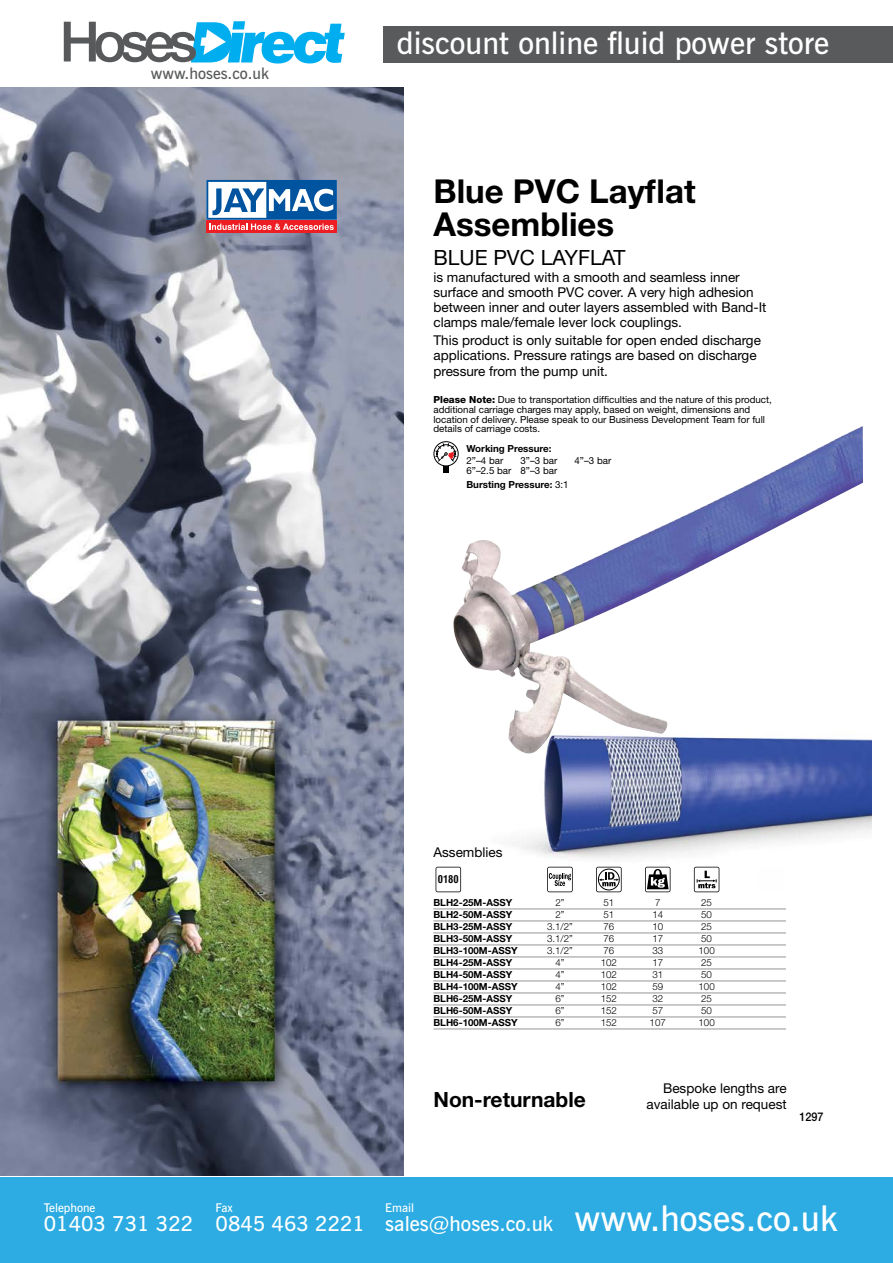
<style>
.page{position:relative;width:893px;height:1263px;background:#fff}
.page>*{position:absolute;margin:0;border:0;box-sizing:border-box;transform-origin:0 0}
.t1{font:700 33px/33px "Helvetica Neue";color:#000}
.t2{font:600 31.05px "News Gothic BT";color:#fff}
.t3{font:21px "Helvetica Neue";color:#000}
.t4{font:700 21px "Helvetica Neue";color:#000}
.t5{font:600 20.7px "News Gothic BT";color:#fff}
.t6{font:600 15.9px "News Gothic BT";color:#595a5b}
.t7{font:13.5px/15px "Helvetica Neue";color:#000}
.t8{font:600 12px "News Gothic BT";color:#fff}
.t9{font:500 12px "Helvetica Neue";color:#000;scale:.9 1}
.t10{font:700 condensed 10.5px "Swiss 721 BT";color:#000}
.t11{font:9.75px/9.8px "Helvetica Neue";color:#000}
.t12{font:700 9.75px "Helvetica Neue";color:#000}
.t13{font:300 9.75px "Helvetica Neue";color:#000}
.s1{font-weight:800}
.s2{font-weight:700}
.s3{font-size:35.25px}
</style>
<div class="page">
<div style="left:0;top:1178px;width:893px;height:85px;background:#2cace2"></div>
<hr style="left:0;top:26px;width:1px;height:37px;background:#595a5b">
<div style="left:384px;top:26px;width:509px;height:37px;background:#595a5b"></div>
<svg style="left:64px;top:21px;width:281px;height:43px"></svg>
<img style="left:513px;top:738px;width:359px;height:130px">
<img style="left:453px;top:447px;width:368px;height:308px">
<img style="left:0;top:87px;width:404px;height:1089px">
<hr style="left:433px;top:908px;width:353px;height:1px;background:#939598">
<hr style="left:433px;top:920px;width:353px;height:1px;background:#939598">
<hr style="left:433px;top:932px;width:353px;height:1px;background:#939598">
<hr style="left:433px;top:944px;width:353px;height:1px;background:#939598">
<hr style="left:433px;top:956px;width:353px;height:1px;background:#939598">
<hr style="left:433px;top:968px;width:353px;height:1px;background:#939598">
<hr style="left:433px;top:980px;width:353px;height:1px;background:#939598">
<hr style="left:433px;top:992px;width:353px;height:1px;background:#939598">
<hr style="left:433px;top:1004px;width:353px;height:1px;background:#939598">
<hr style="left:433px;top:1016px;width:353px;height:1px;background:#939598">
<hr style="left:433px;top:1028px;width:353px;height:1px;background:#939598">
<svg style="left:436px;top:867px;width:25px;height:25px"></svg>
<svg style="left:547px;top:867px;width:26px;height:25px"></svg>
<svg style="left:596px;top:867px;width:26px;height:25px"></svg>
<svg style="left:645px;top:867px;width:25px;height:25px"></svg>
<svg style="left:694px;top:867px;width:25px;height:25px"></svg>
<img style="left:758px;top:867px;width:26px;height:1px">
<div style="left:206px;top:220px;width:131px;height:13px;background:#ed1d24"></div>
<svg style="left:206px;top:180px;width:131px;height:50px"></svg>
<div style="left:443px;top:464px;width:6px;height:9px;background:#000"></div>
<div style="left:433px;top:441px;width:26px;height:25px;border:1px solid #000;border-radius:50%"></div>
<svg style="left:435px;top:443px;width:22px;height:19px"></svg>
<p class="t6" style="left:151px;top:64px;width:120px">www.hoses.co.uk</p>
<h2 class="t2" style="left:397px;top:24px;width:434px">discount online fluid power store</h2>
<h1 class="t1" style="left:433px;top:174px;width:264px">Blue PVC Layflat<br>Assemblies</h1>
<h3 class="t3" style="left:433px;top:245px;width:194px">BLUE PVC LAYFLAT</h3>
<p class="t7" style="left:433px;top:270px;width:335px">is manufactured with a smooth and seamless inner surface and smooth PVC cover. A very high adhesion between inner and outer layers assembled with Band-It clamps male/female lever lock couplings.</p>
<p class="t7" style="left:433px;top:332px;width:329px">This product is only suitable for open ended discharge applications. Pressure ratings are based on discharge</p>
<p class="t7" style="left:433px;top:364px;width:176px">pressure from the pump unit.</p>
<p class="t11" style="left:433px;top:395px;width:340px"><span class="s1">Please Note:</span> Due to transportation difficulties and the nature of this product, additional carriage charges may apply, based on weight, dimensions and location of delivery. Please speak to our Business Development Team for full details of carriage costs.</p>
<p class="t12" style="left:466px;top:442px;width:87px">Working Pressure:</p>
<p class="t11" style="left:466px;top:455px;width:38px">2”–4 bar</p>
<p class="t11" style="left:520px;top:455px;width:38px">3”–3 bar</p>
<p class="t11" style="left:574px;top:455px;width:38px">4”–3 bar</p>
<p class="t11" style="left:466px;top:463px;width:104px;line-height:14px">6”–2.5 bar 8”–3 bar<br><span class="s2">Bursting Pressure:</span> 3:1</p>
<p class="t7" style="left:433px;top:844px;width:71px">Assemblies</p>
<p class="t10" style="left:438px;top:873px;width:23px">0180</p>
<p class="t12" style="left:433px;top:897px;width:80px">BLH2-25M-ASSY</p>
<p class="t13" style="left:555px;top:897px;width:11px">2”</p>
<p class="t13" style="left:603px;top:897px;width:12px">51</p>
<p class="t13" style="left:655px;top:897px;width:7px">7</p>
<p class="t13" style="left:701px;top:897px;width:12px">25</p>
<p class="t12" style="left:433px;top:909px;width:80px">BLH2-50M-ASSY</p>
<p class="t13" style="left:555px;top:909px;width:11px">2”</p>
<p class="t13" style="left:603px;top:909px;width:12px">51</p>
<p class="t13" style="left:652px;top:909px;width:12px">14</p>
<p class="t13" style="left:701px;top:909px;width:12px">50</p>
<p class="t12" style="left:433px;top:921px;width:80px">BLH3-25M-ASSY</p>
<p class="t13" style="left:547px;top:921px;width:27px">3.1/2”</p>
<p class="t13" style="left:603px;top:921px;width:12px">76</p>
<p class="t13" style="left:652px;top:921px;width:12px">10</p>
<p class="t13" style="left:701px;top:921px;width:12px">25</p>
<p class="t12" style="left:433px;top:933px;width:80px">BLH3-50M-ASSY</p>
<p class="t13" style="left:547px;top:933px;width:27px">3.1/2”</p>
<p class="t13" style="left:603px;top:933px;width:12px">76</p>
<p class="t13" style="left:652px;top:933px;width:12px">17</p>
<p class="t13" style="left:701px;top:933px;width:12px">50</p>
<p class="t12" style="left:433px;top:945px;width:86px">BLH3-100M-ASSY</p>
<p class="t13" style="left:547px;top:945px;width:27px">3.1/2”</p>
<p class="t13" style="left:603px;top:945px;width:12px">76</p>
<p class="t13" style="left:652px;top:945px;width:12px">33</p>
<p class="t13" style="left:698px;top:945px;width:18px">100</p>
<p class="t12" style="left:433px;top:957px;width:80px">BLH4-25M-ASSY</p>
<p class="t13" style="left:555px;top:957px;width:11px">4”</p>
<p class="t13" style="left:601px;top:957px;width:18px">102</p>
<p class="t13" style="left:652px;top:957px;width:12px">17</p>
<p class="t13" style="left:701px;top:957px;width:12px">25</p>
<p class="t12" style="left:433px;top:969px;width:80px">BLH4-50M-ASSY</p>
<p class="t13" style="left:555px;top:969px;width:11px">4”</p>
<p class="t13" style="left:601px;top:969px;width:18px">102</p>
<p class="t13" style="left:652px;top:969px;width:12px">31</p>
<p class="t13" style="left:701px;top:969px;width:12px">50</p>
<p class="t12" style="left:433px;top:981px;width:86px">BLH4-100M-ASSY</p>
<p class="t13" style="left:555px;top:981px;width:11px">4”</p>
<p class="t13" style="left:601px;top:981px;width:18px">102</p>
<p class="t13" style="left:652px;top:981px;width:12px">59</p>
<p class="t13" style="left:698px;top:981px;width:18px">100</p>
<p class="t12" style="left:433px;top:993px;width:80px">BLH6-25M-ASSY</p>
<p class="t13" style="left:555px;top:993px;width:11px">6”</p>
<p class="t13" style="left:601px;top:993px;width:18px">152</p>
<p class="t13" style="left:652px;top:993px;width:12px">32</p>
<p class="t13" style="left:701px;top:993px;width:12px">25</p>
<p class="t12" style="left:433px;top:1005px;width:80px">BLH6-50M-ASSY</p>
<p class="t13" style="left:555px;top:1005px;width:11px">6”</p>
<p class="t13" style="left:601px;top:1005px;width:18px">152</p>
<p class="t13" style="left:652px;top:1005px;width:12px">57</p>
<p class="t13" style="left:701px;top:1005px;width:12px">50</p>
<p class="t12" style="left:433px;top:1017px;width:86px">BLH6-100M-ASSY</p>
<p class="t13" style="left:555px;top:1017px;width:11px">6”</p>
<p class="t13" style="left:601px;top:1017px;width:18px">152</p>
<p class="t13" style="left:650px;top:1017px;width:18px">107</p>
<p class="t13" style="left:698px;top:1017px;width:18px">100</p>
<h3 class="t4" style="left:433px;top:1087px;width:154px">Non-returnable</h3>
<p class="t7" style="left:647px;top:1080px;width:142px;line-height:16.2px;text-align:right">Bespoke lengths are available up on request</p>
<p class="t9" style="left:799px;top:1110px;width:28px">1297</p>
<p class="t8" style="left:44px;top:1200px;width:53px">Telephone</p>
<h3 class="t5" style="left:44px;top:1211px;width:151px">01403 731 322</h3>
<p class="t8" style="left:216px;top:1200px;width:19px">Fax</p>
<h3 class="t5" style="left:216px;top:1211px;width:151px">0845 463 2221</h3>
<p class="t8" style="left:385px;top:1200px;width:31px">Email</p>
<h3 class="t5" style="left:385px;top:1211px;width:454px">sales@hoses.co.uk <span class="s3">www.hoses.co.uk</span></h3>
</div>
